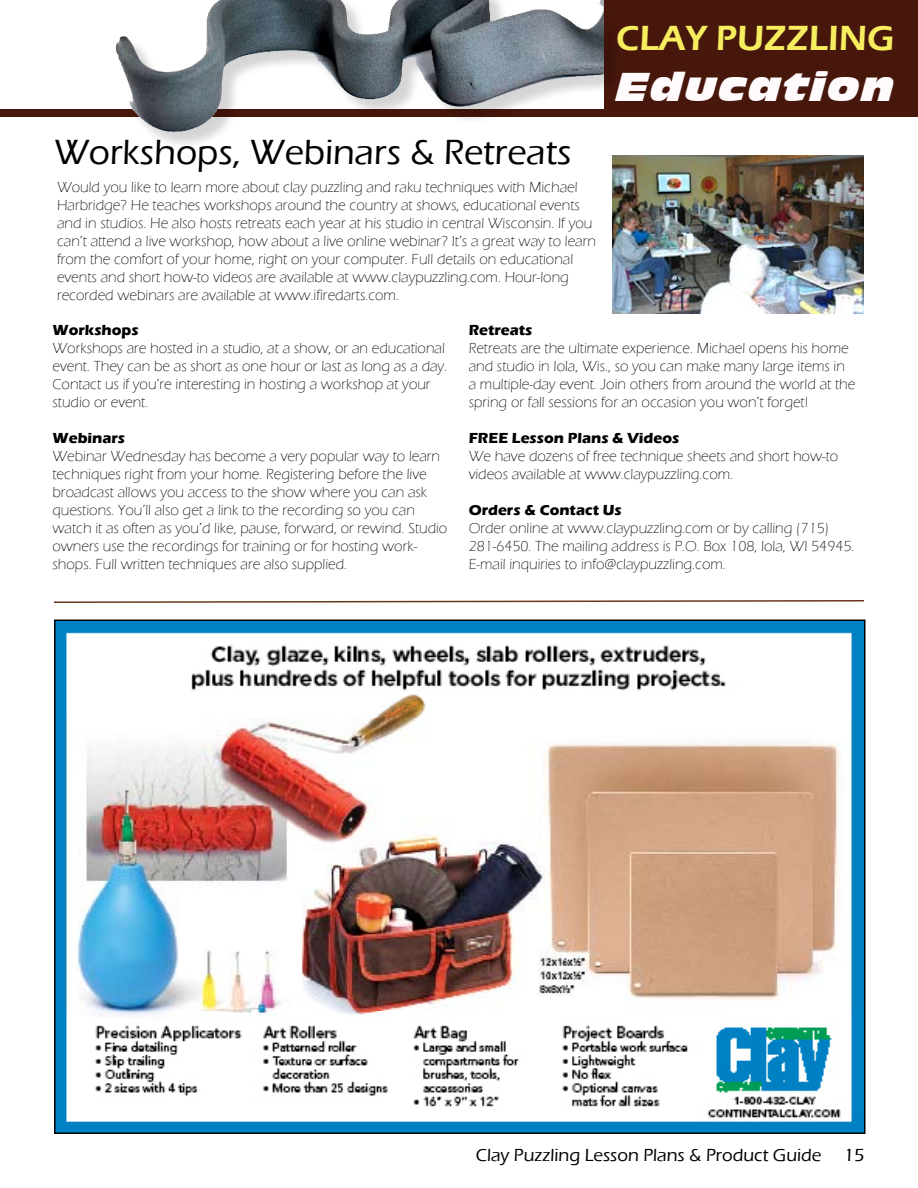
<style>
.page{position:relative;width:918px;height:1188px;background:#fff}
.page>*{position:absolute;margin:0;border:0;box-sizing:border-box;transform-origin:0 0}
.t1{font:italic 37.5px "Incised 901 BT Nord";letter-spacing:.05em;color:#fffbfc}
.t2{font:500 36px "Eras ITC";color:#000}
.t3{font:600 36px "Eras ITC";color:#f7ee5f}
.t4{font:500 18px "Eras ITC";color:#000}
.t5{font:300 15px/18px "Eras ITC";color:#000}
.t6{font:700 15px "Eras ITC";color:#000}
</style>
<div class="page">
<div style="left:0;top:110px;width:918px;height:7px;background:#48170c"></div>
<img style="left:57px;top:623px;width:806px;height:508px">
<div style="left:604px;top:0;width:314px;height:111px;background:#48170c"></div>
<div style="left:117px;top:0;width:506px;height:152px;background:#000;opacity:.17"></div>
<img style="left:612px;top:155px;width:252px;height:158px">
<svg style="left:54px;top:600px;width:810px;height:3px"></svg>
<h2 class="t2" style="left:54px;top:132px;width:519px">Workshops, Webinars &amp; Retreats</h2>
<p class="t5" style="left:57px;top:179px;width:541px">Would you like to learn more about clay puzzling and raku techniques with Michael Harbridge? He teaches workshops around the country at shows, educational events and in studios. He also hosts retreats each year at his studio in central Wisconsin. If you can’t attend a live workshop, how about a live online webinar? It’s a great way to learn from the comfort of your home, right on your computer. Full details on educational events and short how-to videos are available at www.claypuzzling.com. Hour-long recorded webinars are available at www.ifiredarts.com.</p>
<h2 class="t3" style="left:616px;top:18px;width:280px">CLAY PUZZLING</h2>
<h1 class="t1" style="left:616px;top:65px;width:280px">Education</h1>
<p class="t6" style="left:52px;top:321px;width:88px">Workshops</p>
<p class="t5" style="left:52px;top:339px;width:396px">Workshops are hosted in a studio, at a show, or an educational event. They can be as short as one hour or last as long as a day.<br>Contact us if you’re interesting in hosting a workshop at your studio or event.</p>
<p class="t6" style="left:52px;top:429px;width:74px">Webinars</p>
<p class="t5" style="left:52px;top:447px;width:396px">Webinar Wednesday has become a very popular way to learn techniques right from your home. Registering before the live broadcast allows you access to the show where you can ask questions. You’ll also get a link to the recording so you can watch it as often as you’d like, pause, forward, or rewind. Studio owners use the recordings for training or for hosting work&shy;shops. Full written techniques are also supplied.</p>
<p class="t6" style="left:469px;top:321px;width:65px">Retreats</p>
<p class="t5" style="left:469px;top:339px;width:388px">Retreats are the ultimate experience. Michael opens his home and studio in Iola, Wis., so you can make many large items in a multiple-day event. Join others from around the world at the spring or fall sessions for an occasion you won’t forget!</p>
<p class="t6" style="left:469px;top:429px;width:212px">FREE Lesson Plans &amp; Videos</p>
<p class="t5" style="left:469px;top:447px;width:371px">We have dozens of free technique sheets and short how-to videos available at www.claypuzzling.com.</p>
<p class="t6" style="left:469px;top:501px;width:154px">Orders &amp; Contact Us</p>
<p class="t5" style="left:469px;top:519px;width:387px">Order online at www.claypuzzling.com or by calling (715)<br>281-6450. The mailing address is P.O. Box 108, Iola, WI 54945.<br>E-mail inquiries to info@claypuzzling.com.</p>
<p class="t4" style="left:476px;top:1145px;width:390px">Clay Puzzling Lesson Plans &amp; Product Guide 15</p>
</div>
